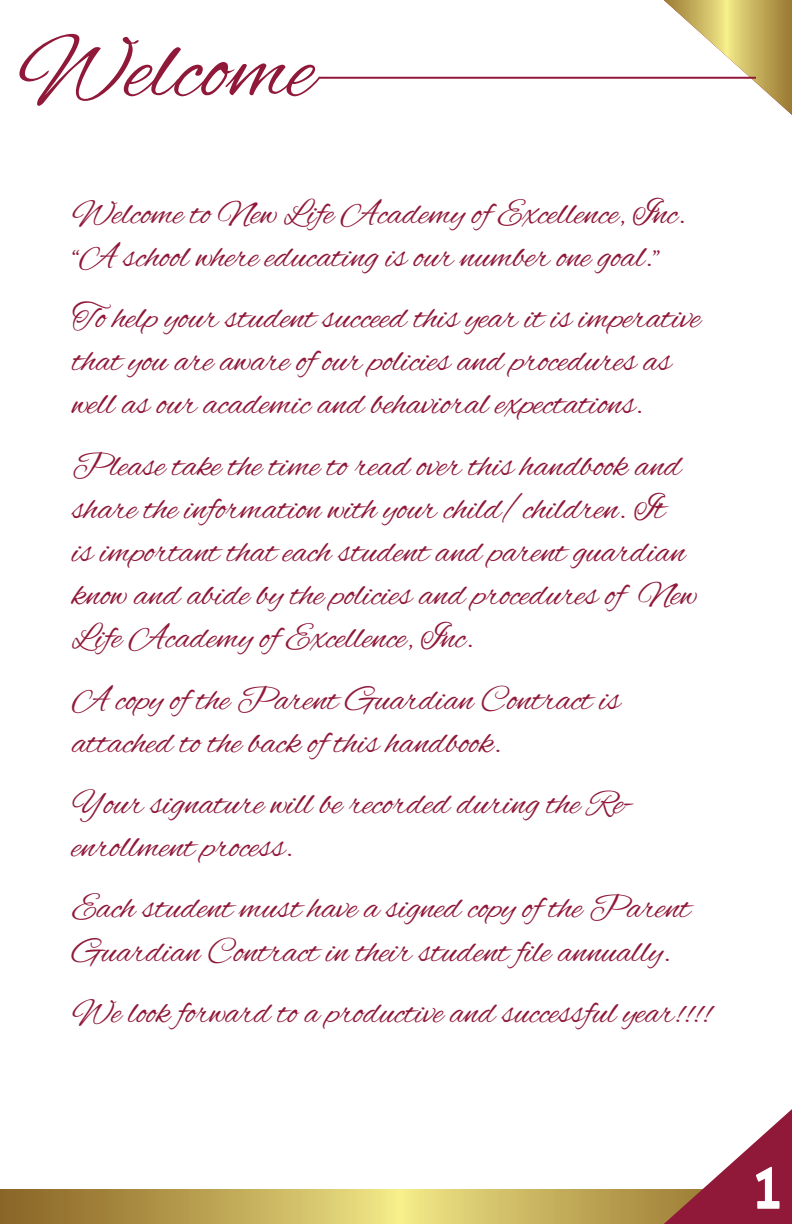
<style>
.page{position:relative;width:792px;height:1224px;background:#fff}
.page>*{position:absolute;margin:0;border:0;box-sizing:border-box;transform-origin:0 0}
.t1{font:96px "Alex Brush";color:#901939}
.t2{font:700 64px "Aller";color:#fff;scale:.8 1}
.t3{font:36px/43.2px "Alex Brush";color:#901939}
</style>
<div class="page">
<svg style="left:0;top:1190px;width:644px;height:34px;background:#c2ac5a"></svg>
<svg style="left:644px;top:1109px;width:148px;height:115px"></svg>
<svg style="left:644px;top:0;width:148px;height:115px"></svg>
<hr style="left:319px;top:77px;width:437px;height:2px;background:#901939">
<h1 class="t1" style="left:18px;top:16px;width:298px">Welcome</h1>
<p class="t3" style="left:72px;top:194px;width:615px">Welcome to New Life Academy of Excellence, Inc. “A school where educating is our number one goal.”</p>
<p class="t3" style="left:72px;top:298px;width:630px">To help your student succeed this year it is imperative that you are aware of our policies and procedures as well as our academic and behavioral expectations.</p>
<p class="t3" style="left:72px;top:446px;width:627px">Please take the time to read over this handbook and share the information with your child/children. It<br>is important that each student and parent guardian know and abide by the policies and procedures of New Life Academy of Excellence, Inc.</p>
<p class="t3" style="left:72px;top:680px;width:550px">A copy of the Parent Guardian Contract is attached to the back of this handbook.</p>
<p class="t3" style="left:72px;top:784px;width:564px">Your signature will be recorded during the Re&shy;enrollment process.</p>
<p class="t3" style="left:72px;top:889px;width:620px">Each student must have a signed copy of the Parent<br>Guardian Contract in their student file annually.</p>
<p class="t3" style="left:72px;top:993px;width:640px">We look forward to a productive and successful year!!!!</p>
<h2 class="t2" style="left:752px;top:1147px;width:40px">1</h2>
</div>
